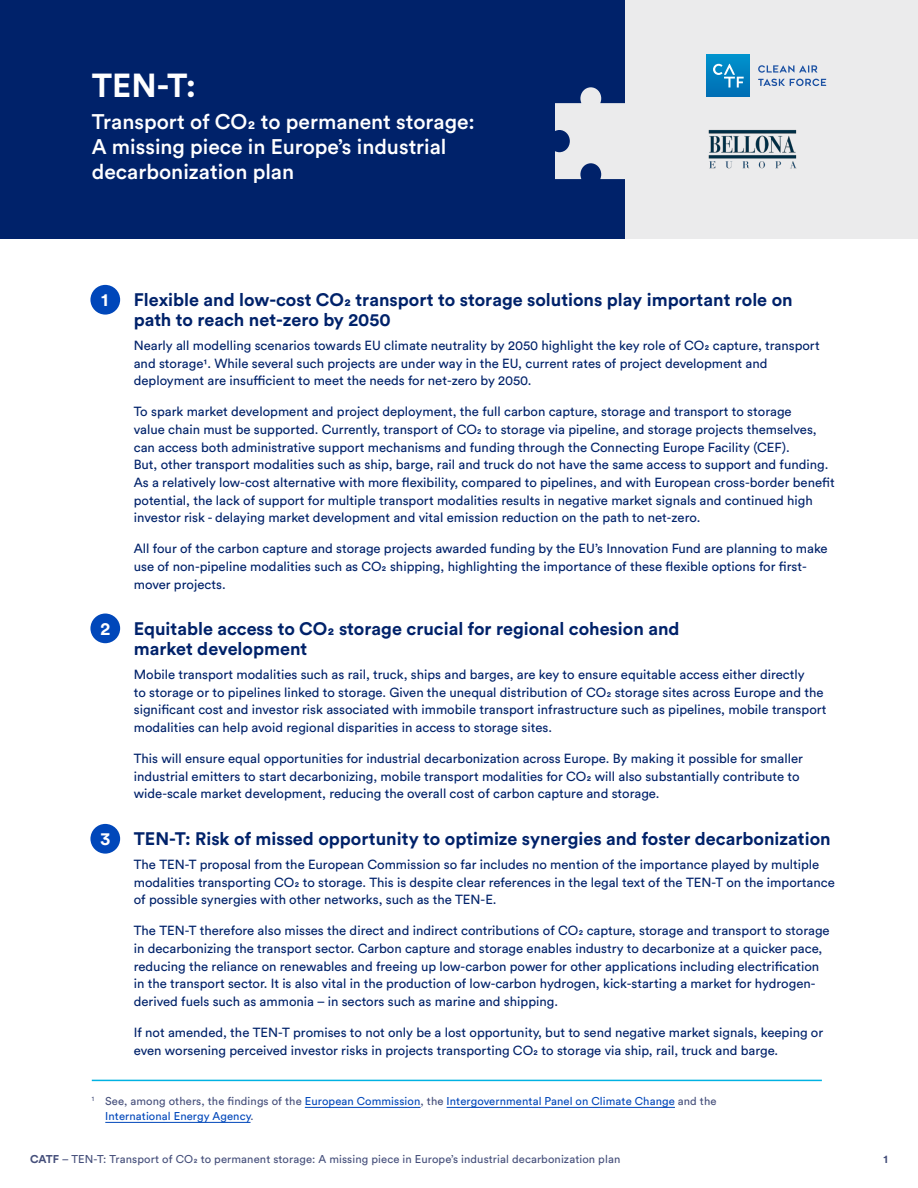
<style>
.page{position:relative;width:918px;height:1188px;background:#fff}
.page>*{position:absolute;margin:0;border:0;box-sizing:border-box;transform-origin:0 0}
.t1{font:700 33px "Circular Std";color:#fff}
.t2{font:500 21px/25.2px "Circular Std";color:#fff}
.t3{font:700 18px/19.5px "Circular Std";color:#00226a}
.t4{font:700 18px "Circular Std";color:#fff}
.t5{font:13.2px/17.7px "Circular Std";color:#00226a}
.t6{font:11.25px/15px "Circular Std";letter-spacing:.01em;color:#0047ba}
.t7{font:11.25px "Circular Std";letter-spacing:.01em;color:#444e7a}
.t8{font:700 11.25px "Circular Std";color:#444e7a}
.s1{color:#444e7a}
.s2{font-weight:700}
</style>
<div class="page">
<div style="left:625px;top:0;width:293px;height:239px;background:#ebebec"></div>
<div style="left:0;top:0;width:625px;height:239px;background:#00226a"></div>
<div style="left:707px;top:54px;width:43px;height:43px;background:linear-gradient(to bottom,#0093cd,#006db3)"></div>
<svg style="left:713px;top:64px;width:31px;height:24px"></svg>
<svg style="left:758px;top:65px;width:60px;height:8px"></svg>
<svg style="left:758px;top:79px;width:68px;height:7px"></svg>
<img style="left:708px;top:129px;width:89px;height:40px">
<svg style="left:555px;top:87px;width:70px;height:92px"></svg>
<hr style="left:305px;top:1107px;width:116px;height:1px;background:#0047ba">
<hr style="left:447px;top:1107px;width:228px;height:1px;background:#0047ba">
<hr style="left:105px;top:1122px;width:146px;height:1px;background:#0047ba">
<hr style="left:92px;top:1080px;width:730px;height:1px;background:#00b2e2">
<div style="left:90px;top:285px;width:30px;height:30px;background:#0047ba;border-radius:50%"></div>
<div style="left:90px;top:614px;width:30px;height:29px;background:#0047ba;border-radius:50%"></div>
<div style="left:90px;top:824px;width:30px;height:30px;background:#0047ba;border-radius:50%"></div>
<h1 class="t1" style="left:92px;top:64px;width:106px">TEN-T:</h1>
<h2 class="t2" style="left:92px;top:108px;width:385px">Transport of CO2 to permanent storage:<br>A missing piece in Europe’s industrial decarbonization plan</h2>
<h3 class="t4" style="left:101px;top:288px;width:9px">1</h3>
<h3 class="t4" style="left:100px;top:617px;width:11px">2</h3>
<h3 class="t4" style="left:100px;top:827px;width:11px">3</h3>
<h3 class="t3" style="left:134px;top:290px;width:660px">Flexible and low-cost CO2 transport to storage solutions play important role on path to reach net-zero by 2050</h3>
<p class="t5" style="left:134px;top:336px;width:687px">Nearly all modelling scenarios towards EU climate neutrality by 2050 highlight the key role of CO2 capture, transport and storage1. While several such projects are under way in the EU, current rates of project development and deployment are insufficient to meet the needs for net-zero by 2050.</p>
<p class="t5" style="left:134px;top:403px;width:702px">To spark market development and project deployment, the full carbon capture, storage and transport to storage<br>value chain must be supported. Currently, transport of CO2 to storage via pipeline, and storage projects themselves, can access both administrative support mechanisms and funding through the Connecting Europe Facility (CEF).<br>But, other transport modalities such as ship, barge, rail and truck do not have the same access to support and funding.<br>As a relatively low-cost alternative with more flexibility, compared to pipelines, and with European cross-border benefit potential, the lack of support for multiple transport modalities results in negative market signals and continued high investor risk - delaying market development and vital emission reduction on the path to net-zero.</p>
<p class="t5" style="left:134px;top:540px;width:695px">All four of the carbon capture and storage projects awarded funding by the EU’s Innovation Fund are planning to make use of non-pipeline modalities such as CO2 shipping, highlighting the importance of these flexible options for first&shy;mover projects.</p>
<h3 class="t3" style="left:134px;top:619px;width:547px">Equitable access to CO2 storage crucial for regional cohesion and market development</h3>
<p class="t5" style="left:134px;top:665px;width:694px">Mobile transport modalities such as rail, truck, ships and barges, are key to ensure equitable access either directly<br>to storage or to pipelines linked to storage. Given the unequal distribution of CO2 storage sites across Europe and the significant cost and investor risk associated with immobile transport infrastructure such as pipelines, mobile transport modalities can help avoid regional disparities in access to storage sites.</p>
<p class="t5" style="left:134px;top:749px;width:671px">This will ensure equal opportunities for industrial decarbonization across Europe. By making it possible for smaller industrial emitters to start decarbonizing, mobile transport modalities for CO2 will also substantially contribute to wide-scale market development, reducing the overall cost of carbon capture and storage.</p>
<h3 class="t3" style="left:134px;top:828px;width:698px">TEN-T: Risk of missed opportunity to optimize synergies and foster decarbonization</h3>
<p class="t5" style="left:134px;top:855px;width:703px">The TEN-T proposal from the European Commission so far includes no mention of the importance played by multiple modalities transporting CO2 to storage. This is despite clear references in the legal text of the TEN-T on the importance of possible synergies with other networks, such as the TEN-E.</p>
<p class="t5" style="left:134px;top:922px;width:697px">The TEN-T therefore also misses the direct and indirect contributions of CO2 capture, storage and transport to storage in decarbonizing the transport sector. Carbon capture and storage enables industry to decarbonize at a quicker pace, reducing the reliance on renewables and freeing up low-carbon power for other applications including electrification in the transport sector. It is also vital in the production of low-carbon hydrogen, kick-starting a market for hydrogen&shy;derived fuels such as ammonia – in sectors such as marine and shipping.</p>
<p class="t5" style="left:134px;top:1023px;width:691px">If not amended, the TEN-T promises to not only be a lost opportunity, but to send negative market signals, keeping or even worsening perceived investor risks in projects transporting CO2 to storage via ship, rail, truck and barge.</p>
<p class="t6" style="left:105px;top:1094px;width:613px;text-indent:-13px"><sup>1</sup> <span class="s1">See, among others, the findings of the</span> European Commission<span class="s1">, the</span> Intergovernmental Panel on Climate Change <span class="s1">and the<br></span>International Energy Agency<span class="s1">.</span></p>
<p class="t7" style="left:30px;top:1152px;width:592px"><span class="s2">CATF</span> – TEN-T: Transport of CO2 to permanent storage: A missing piece in Europe’s industrial decarbonization plan</p>
<p class="t8" style="left:884px;top:1151px;width:6px">1</p>
</div>
